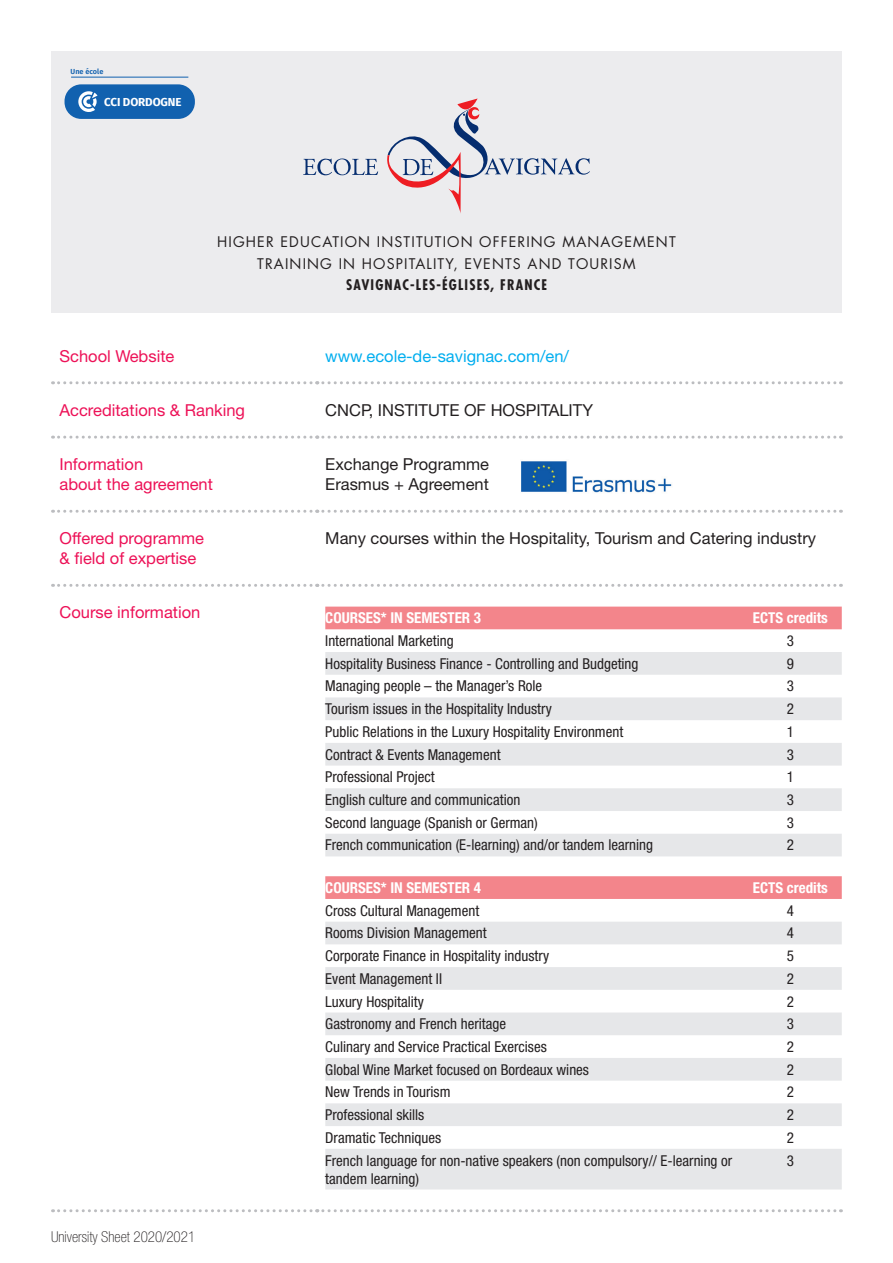
<style>
.page{position:relative;width:893px;height:1263px;background:#fff}
.page>*{position:absolute;margin:0;border:0;box-sizing:border-box;transform-origin:0 0}
.t1{font:16.5px/19.8px "Helvetica Neue LT Std";color:#231f20}
.t2{font:16.5px/19.8px "Helvetica Neue LT Std";color:#ed1157}
.t3{font:16.5px "Helvetica Neue LT Std";color:#00aeef}
.t4{font:condensed 15px/18px "Helvetica Neue LT Std";color:#231f20}
.t5{font:700 condensed 15px "Helvetica Neue LT Std";color:#fff}
.t6{font:100 condensed 15px "Helvetica Neue LT Std";color:#231f20}
.t7{font:14.25px/21.9px "Futura Std";letter-spacing:.08em;color:#231f20;text-align:center}
.t8{font:700 condensed 14.25px "Futura Std";letter-spacing:.08em;color:#231f20}
.t9{font:700 11.55px "Fira Sans";letter-spacing:-.01em;color:#fff}
.t10{font:600 7.35px "Fira Sans";color:#1161af}
</style>
<div class="page">
<svg style="left:53px;top:381px;width:788px;height:3px"></svg>
<svg style="left:53px;top:436px;width:788px;height:3px"></svg>
<svg style="left:53px;top:510px;width:788px;height:3px"></svg>
<svg style="left:53px;top:584px;width:788px;height:3px"></svg>
<svg style="left:53px;top:1209px;width:788px;height:3px"></svg>
<div style="left:325px;top:607px;width:517px;height:22px;background:#f3858b"></div>
<div style="left:325px;top:652px;width:517px;height:23px;background:#e6e7e9"></div>
<svg style="left:325px;top:697px;width:517px;height:159px;fill:#e6e7e9"></svg>
<div style="left:325px;top:876px;width:517px;height:23px;background:#f3858b"></div>
<div style="left:325px;top:922px;width:517px;height:22px;background:#e6e7e9"></div>
<svg style="left:325px;top:967px;width:517px;height:222px;fill:#e6e7e9"></svg>
<div style="left:51px;top:51px;width:791px;height:262px;background:#ececee"></div>
<svg style="left:387px;top:99px;width:203px;height:114px"></svg>
<svg style="left:303px;top:159px;width:75px;height:16px"></svg>
<div style="left:65px;top:84px;width:130px;height:35px;background:#1161af;border-radius:17px"></div>
<svg style="left:78px;top:91px;width:20px;height:21px"></svg>
<hr style="left:71px;top:77px;width:117px;height:1px;background:#1161af">
<img style="left:521px;top:461px;width:151px;height:32px">
<p class="t10" style="left:71px;top:65px;width:34px">Une école</p>
<p class="t9" style="left:104px;top:92px;width:79px">CCI DORDOGNE</p>
<p class="t7" style="left:217px;top:231px;width:460px">HIGHER EDUCATION INSTITUTION OFFERING MANAGEMENT<br>TRAINING IN HOSPITALITY, EVENTS AND TOURISM</p>
<p class="t8" style="left:346px;top:276px;width:202px">SAVIGNAC-LES-ÉGLISES, FRANCE</p>
<p class="t2" style="left:60px;top:346px;width:116px">School Website</p>
<p class="t3" style="left:325px;top:346px;width:245px">www.ecole-de-savignac.com/en/</p>
<p class="t2" style="left:60px;top:400px;width:187px">Accreditations &amp; Ranking</p>
<p class="t1" style="left:325px;top:400px;width:269px">CNCP, INSTITUTE OF HOSPITALITY</p>
<p class="t2" style="left:60px;top:454px;width:155px">Information<br>about the agreement</p>
<p class="t1" style="left:325px;top:454px;width:165px">Exchange Programme<br>Erasmus + Agreement</p>
<p class="t2" style="left:60px;top:528px;width:146px">Offered programme &amp; field of expertise</p>
<p class="t1" style="left:325px;top:528px;width:492px">Many courses within the Hospitality, Tourism and Catering industry</p>
<p class="t2" style="left:60px;top:602px;width:142px">Course information</p>
<p class="t5" style="left:325px;top:609px;width:157px">COURSES* IN SEMESTER 3</p>
<p class="t5" style="left:753px;top:609px;width:76px">ECTS credits</p>
<p class="t4" style="left:325px;top:632px;width:130px">International Marketing</p>
<p class="t4" style="left:787px;top:632px;width:9px">3</p>
<p class="t4" style="left:325px;top:654px;width:315px">Hospitality Business Finance - Controlling and Budgeting</p>
<p class="t4" style="left:787px;top:654px;width:9px">9</p>
<p class="t4" style="left:325px;top:677px;width:218px">Managing people – the Manager’s Role</p>
<p class="t4" style="left:787px;top:677px;width:9px">3</p>
<p class="t4" style="left:325px;top:700px;width:228px">Tourism issues in the Hospitality Industry</p>
<p class="t4" style="left:787px;top:700px;width:9px">2</p>
<p class="t4" style="left:325px;top:722px;width:299px">Public Relations in the Luxury Hospitality Environment</p>
<p class="t4" style="left:787px;top:722px;width:9px">1</p>
<p class="t4" style="left:325px;top:745px;width:177px">Contract &amp; Events Management</p>
<p class="t4" style="left:787px;top:745px;width:9px">3</p>
<p class="t4" style="left:325px;top:768px;width:111px">Professional Project</p>
<p class="t4" style="left:787px;top:768px;width:9px">1</p>
<p class="t4" style="left:325px;top:791px;width:197px">English culture and communication</p>
<p class="t4" style="left:787px;top:791px;width:9px">3</p>
<p class="t4" style="left:325px;top:813px;width:214px">Second language (Spanish or German)</p>
<p class="t4" style="left:787px;top:813px;width:9px">3</p>
<p class="t4" style="left:325px;top:836px;width:329px">French communication (E-learning) and/or tandem learning</p>
<p class="t4" style="left:787px;top:836px;width:9px">2</p>
<p class="t5" style="left:325px;top:878px;width:157px">COURSES* IN SEMESTER 4</p>
<p class="t5" style="left:753px;top:878px;width:76px">ECTS credits</p>
<p class="t4" style="left:325px;top:901px;width:155px">Cross Cultural Management</p>
<p class="t4" style="left:787px;top:901px;width:9px">4</p>
<p class="t4" style="left:325px;top:924px;width:163px">Rooms Division Management</p>
<p class="t4" style="left:787px;top:924px;width:9px">4</p>
<p class="t4" style="left:325px;top:947px;width:225px">Corporate Finance in Hospitality industry</p>
<p class="t4" style="left:787px;top:947px;width:9px">5</p>
<p class="t4" style="left:325px;top:969px;width:118px">Event Management II</p>
<p class="t4" style="left:787px;top:969px;width:9px">2</p>
<p class="t4" style="left:325px;top:992px;width:100px">Luxury Hospitality</p>
<p class="t4" style="left:787px;top:992px;width:9px">2</p>
<p class="t4" style="left:325px;top:1015px;width:182px">Gastronomy and French heritage</p>
<p class="t4" style="left:787px;top:1015px;width:9px">3</p>
<p class="t4" style="left:325px;top:1037px;width:223px">Culinary and Service Practical Exercises</p>
<p class="t4" style="left:787px;top:1037px;width:9px">2</p>
<p class="t4" style="left:325px;top:1060px;width:265px">Global Wine Market focused on Bordeaux wines</p>
<p class="t4" style="left:787px;top:1060px;width:9px">2</p>
<p class="t4" style="left:325px;top:1083px;width:127px">New Trends in Tourism</p>
<p class="t4" style="left:787px;top:1083px;width:9px">2</p>
<p class="t4" style="left:325px;top:1106px;width:101px">Professional skills</p>
<p class="t4" style="left:787px;top:1106px;width:9px">2</p>
<p class="t4" style="left:325px;top:1128px;width:117px">Dramatic Techniques</p>
<p class="t4" style="left:787px;top:1128px;width:9px">2</p>
<p class="t4" style="left:325px;top:1151px;width:408px">French language for non-native speakers (non compulsory// E-learning or tandem learning)</p>
<p class="t4" style="left:787px;top:1151px;width:9px">3</p>
<p class="t6" style="left:51px;top:1228px;width:146px">University Sheet 2020/2021</p>
</div>
